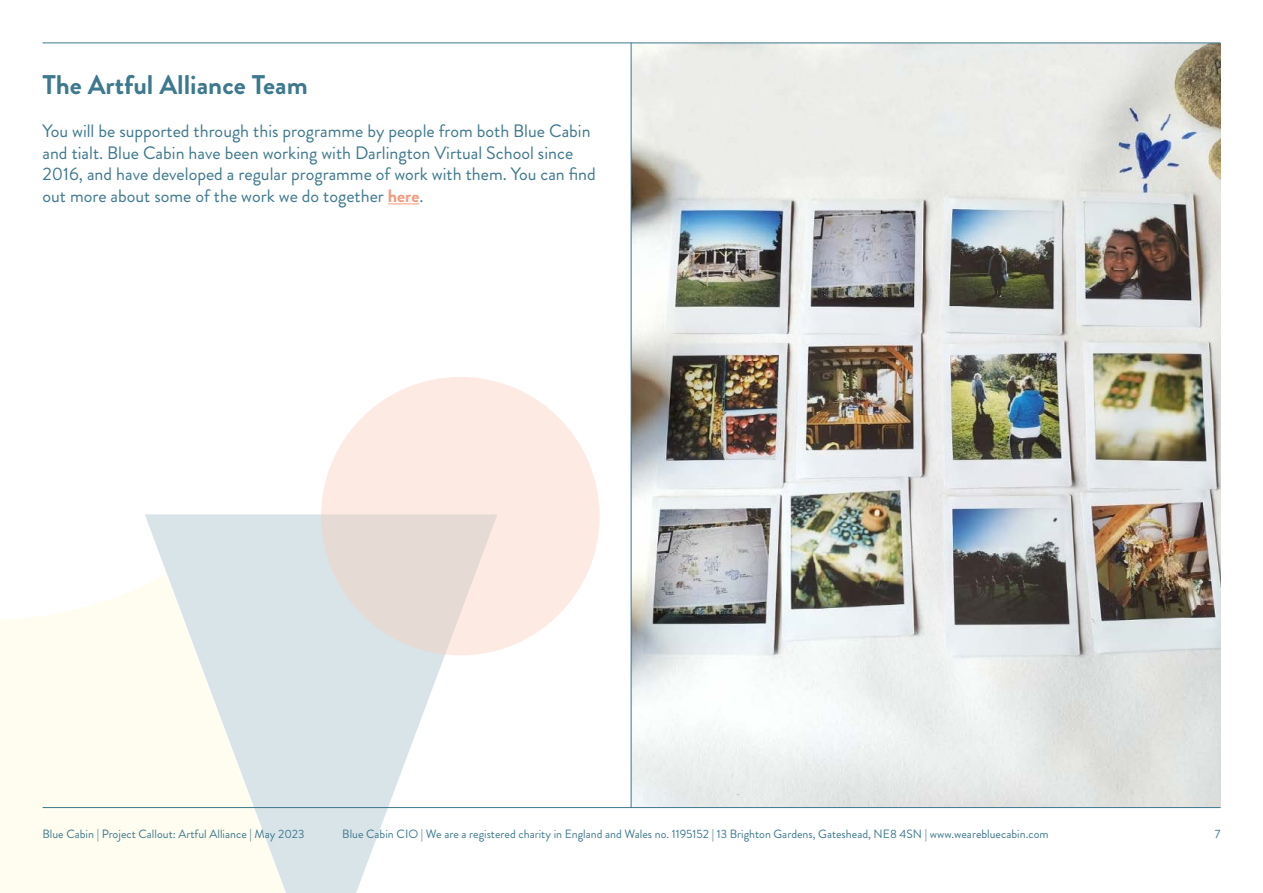
<style>
.page{position:relative;width:1263px;height:893px;background:#fff}
.page>*{position:absolute;margin:0;border:0;box-sizing:border-box;transform-origin:0 0}
.t1{font:700 27px "Brandon Grotesque";color:#3d788f}
.t2{font:18px/21.6px "Brandon Grotesque";color:#3d788f}
.t3{font:12px "Brandon Grotesque";color:#3d788f}
.s1{font-weight:700;color:#f3997b}
</style>
<div class="page">
<svg style="left:145px;top:514px;width:352px;height:314px;fill:#d9e4e8"></svg>
<svg style="left:321px;top:377px;width:279px;height:278px;background:#f7e5de"></svg>
<svg style="left:0;top:574px;width:380px;height:319px;fill:#fffdef"></svg>
<hr style="left:388px;top:203px;width:31px;height:1px;background:#f3997b">
<img style="left:632px;top:44px;width:588px;height:763px">
<hr style="left:43px;top:807px;width:1177px;height:1px;background:#3d788f">
<hr style="left:43px;top:43px;width:1177px;height:1px;background:#3d788f">
<hr style="left:631px;top:43px;width:1px;height:765px;background:#3d788f">
<p class="t1" style="left:43px;top:66px;width:267px">The Artful Alliance Team</p>
<p class="t2" style="left:43px;top:121px;width:555px">You will be supported through this programme by people from both Blue Cabin and tialt. Blue Cabin have been working with Darlington Virtual School since 2016, and have developed a regular programme of work with them. You can find out more about some of the work we do together <span class="s1">here</span>.</p>
<p class="t3" style="left:43px;top:825px;width:263px">Blue Cabin | Project Callout: Artful Alliance | May 2023</p>
<p class="t3" style="left:342px;top:825px;width:708px">Blue Cabin CIO | We are a registered charity in England and Wales no. 1195152 | 13 Brighton Gardens, Gateshead, NE8 4SN | www.wearebluecabin.com</p>
<p class="t3" style="left:1215px;top:825px;width:7px">7</p>
</div>
